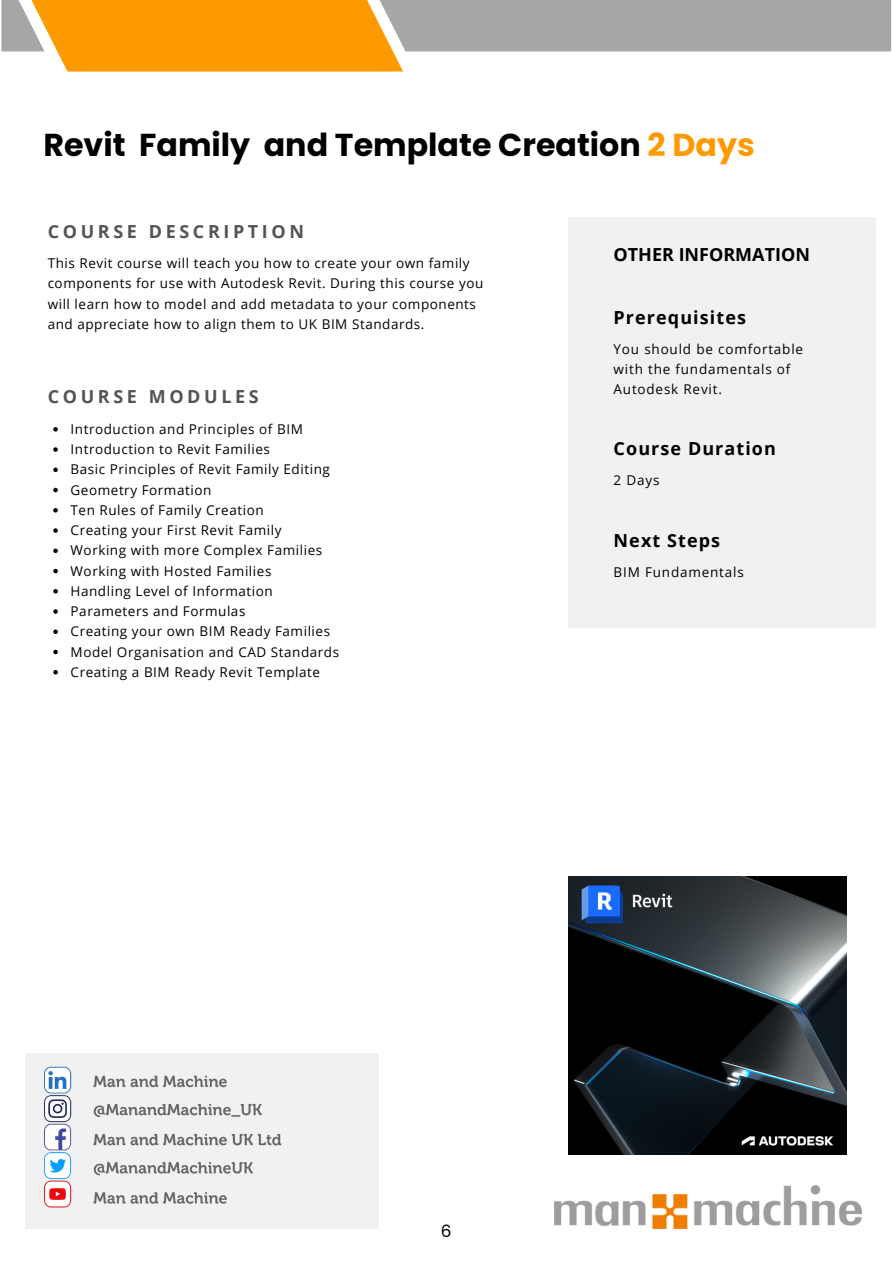
<style>
.page{position:relative;width:893px;height:1264px;background:#fff}
.page>*{position:absolute;margin:0;border:0;box-sizing:border-box;transform-origin:0 0}
.t1{font:700 31.65px "Poppins";color:#000}
.t2{font:700 18px "Open Sans";letter-spacing:.06em;color:#000}
.t3{font:700 18px "Open Sans";letter-spacing:.2em;color:#545454}
.t4{font:700 18px "Open Sans";color:#000}
.t5{font:16.95px "Poppins";color:#000}
.t6{font:13.5px/20.2px "Open Sans";letter-spacing:.04em;color:#000}
.t7{font:13.5px/20.2px "Open Sans";letter-spacing:.06em;color:#000}
.s1{color:#f90}
</style>
<div class="page">
<svg style="left:1px;top:0;width:890px;height:72px"></svg>
<div style="left:568px;top:217px;width:307px;height:410px;background:#f1f1f1"></div>
<img style="left:568px;top:876px;width:278px;height:278px">
<div style="left:25px;top:1053px;width:354px;height:175px;background:#f1f1f1"></div>
<img style="left:44px;top:1066px;width:19px;height:142px">
<img style="left:63px;top:1066px;width:219px;height:142px">
<img style="left:554px;top:1185px;width:307px;height:43px">
<svg style="left:53px;top:427px;width:5px;height:4px"></svg>
<svg style="left:53px;top:447px;width:5px;height:5px"></svg>
<svg style="left:53px;top:467px;width:5px;height:5px"></svg>
<svg style="left:53px;top:488px;width:5px;height:4px"></svg>
<svg style="left:53px;top:508px;width:5px;height:4px"></svg>
<svg style="left:53px;top:528px;width:5px;height:5px"></svg>
<svg style="left:53px;top:548px;width:5px;height:5px"></svg>
<svg style="left:53px;top:569px;width:5px;height:4px"></svg>
<svg style="left:53px;top:589px;width:5px;height:4px"></svg>
<svg style="left:53px;top:609px;width:5px;height:4px"></svg>
<svg style="left:53px;top:629px;width:5px;height:5px"></svg>
<svg style="left:53px;top:649px;width:5px;height:5px"></svg>
<svg style="left:53px;top:670px;width:5px;height:4px"></svg>
<p class="t1" style="left:43px;top:122px;width:712px">Revit Family and Template Creation <span class="s1">2 Days</span></p>
<p class="t3" style="left:48px;top:218px;width:258px">COURSE DESCRIPTION</p>
<p class="t6" style="left:48px;top:253px;width:437px">This Revit course will teach you how to create your own family components for use with Autodesk Revit. During this course you will learn how to model and add metadata to your components and appreciate how to align them to UK BIM Standards.</p>
<p class="t3" style="left:48px;top:383px;width:212px">COURSE MODULES</p>
<p class="t6" style="left:71px;top:418px;width:234px">Introduction and Principles of BIM</p>
<p class="t6" style="left:71px;top:438px;width:201px">Introduction to Revit Families</p>
<p class="t6" style="left:71px;top:459px;width:261px">Basic Principles of Revit Family Editing</p>
<p class="t6" style="left:71px;top:479px;width:142px">Geometry Formation</p>
<p class="t6" style="left:71px;top:499px;width:194px">Ten Rules of Family Creation</p>
<p class="t6" style="left:71px;top:519px;width:212px">Creating your First Revit Family</p>
<p class="t6" style="left:71px;top:540px;width:253px">Working with more Complex Families</p>
<p class="t6" style="left:71px;top:560px;width:202px">Working with Hosted Families</p>
<p class="t6" style="left:71px;top:580px;width:204px">Handling Level of Information</p>
<p class="t6" style="left:71px;top:600px;width:176px">Parameters and Formulas</p>
<p class="t6" style="left:71px;top:621px;width:261px">Creating your own BIM Ready Families</p>
<p class="t6" style="left:71px;top:641px;width:270px">Model Organisation and CAD Standards</p>
<p class="t6" style="left:71px;top:661px;width:251px">Creating a BIM Ready Revit Template</p>
<p class="t4" style="left:613px;top:242px;width:198px">OTHER INFORMATION</p>
<p class="t2" style="left:613px;top:304px;width:134px">Prerequisites</p>
<p class="t7" style="left:613px;top:338px;width:191px">You should be comfortable with the fundamentals of<br>Autodesk Revit.</p>
<p class="t2" style="left:613px;top:436px;width:164px">Course Duration</p>
<p class="t6" style="left:613px;top:470px;width:47px">2 Days</p>
<p class="t2" style="left:613px;top:527px;width:108px">Next Steps</p>
<p class="t7" style="left:613px;top:561px;width:132px">BIM Fundamentals</p>
<p class="t5" style="left:441px;top:1219px;width:12px">6</p>
</div>
